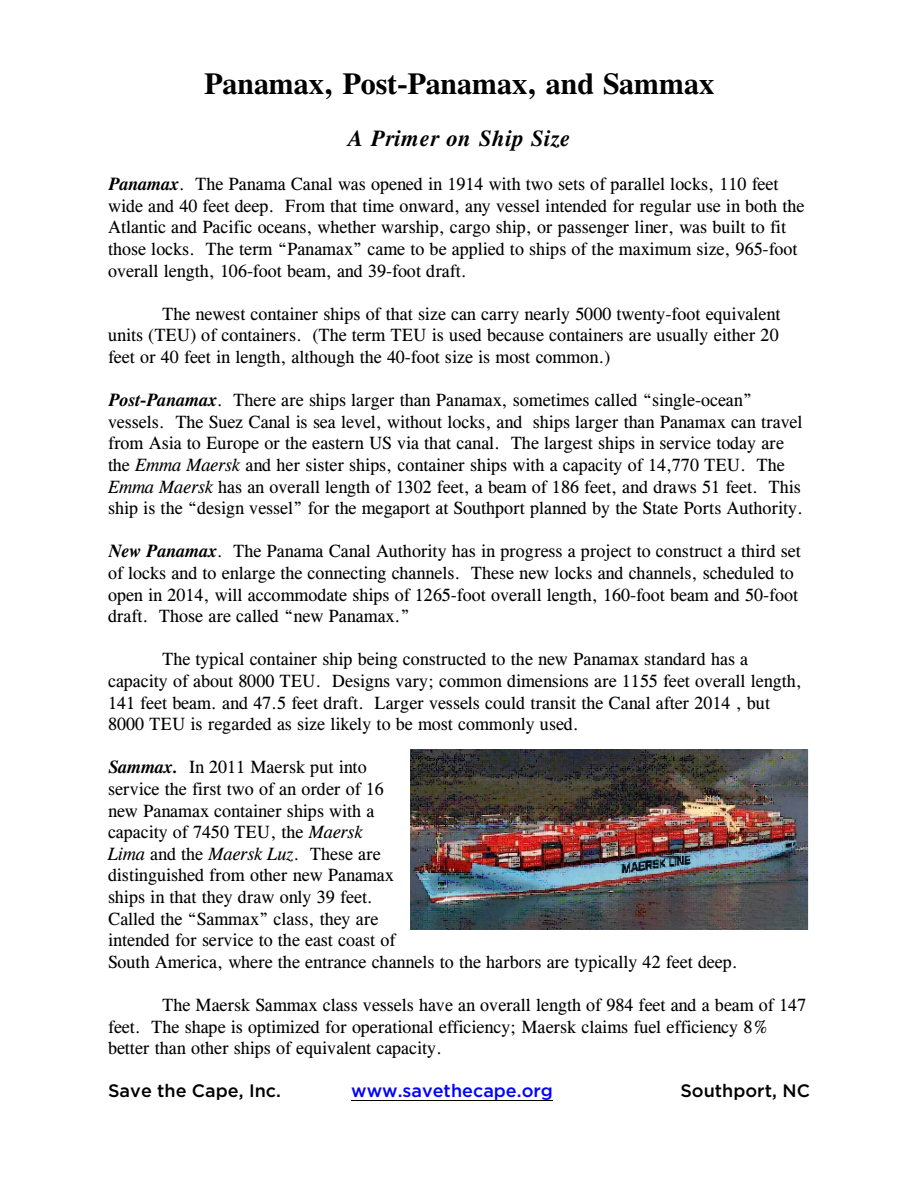
<style>
.page{position:relative;width:918px;height:1188px;background:#fff}
.page>*{position:absolute;margin:0;border:0;box-sizing:border-box;transform-origin:0 0}
.t1{font:700 30px "CG Times";letter-spacing:.005em;color:#000}
.t2{font:italic 700 22.35px "CG Times";letter-spacing:.03em;color:#000}
.t3{font:18px/21.6px "CG Times";letter-spacing:.005em;color:#000}
.t4{font:500 18px "Gotham";color:#000}
.t5{font:500 18px "Gotham";color:#00f}
.s1{font-weight:700;font-style:italic}
.s2{font-style:italic}
</style>
<div class="page">
<hr style="left:351px;top:1100px;width:202px;height:1px;background:#000">
<img style="left:411px;top:750px;width:397px;height:180px">
<h1 class="t1" style="left:204px;top:73px;width:511px">Panamax, Post-Panamax, and Sammax</h1>
<p class="t2" style="left:348px;top:130px;width:224px">A Primer on Ship Size</p>
<p class="t3" style="left:108px;top:175px;width:698px"><span class="s1">Panamax</span>. The Panama Canal was opened in 1914 with two sets of parallel locks, 110 feet wide and 40 feet deep. From that time onward, any vessel intended for regular use in both the Atlantic and Pacific oceans, whether warship, cargo ship, or passenger liner, was built to fit those locks. The term “Panamax” came to be applied to ships of the maximum size, 965-foot overall length, 106-foot beam, and 39-foot draft.</p>
<p class="t3" style="left:108px;top:305px;width:674px;text-align:justify;text-indent:54px">The newest container ships of that size can carry nearly 5000 twenty-foot equivalent units (TEU) of containers. (The term TEU is used because containers are usually either 20 feet or 40 feet in length, although the 40-foot size is most common.)</p>
<p class="t3" style="left:108px;top:391px;width:697px"><span class="s1">Post-Panamax</span>. There are ships larger than Panamax, sometimes called “single-ocean” vessels. The Suez Canal is sea level, without locks, and ships larger than Panamax can travel from Asia to Europe or the eastern US via that canal. The largest ships in service today are the <span class="s2">Emma Maersk</span> and her sister ships, container ships with a capacity of 14,770 TEU. The <span class="s2">Emma Maersk</span> has an overall length of 1302 feet, a beam of 186 feet, and draws 51 feet. This ship is the “design vessel” for the megaport at Southport planned by the State Ports Authority.</p>
<p class="t3" style="left:108px;top:542px;width:694px"><span class="s1">New Panamax</span>. The Panama Canal Authority has in progress a project to construct a third set of locks and to enlarge the connecting channels. These new locks and channels, scheduled to open in 2014, will accommodate ships of 1265-foot overall length, 160-foot beam and 50-foot draft. Those are called “new Panamax.”</p>
<p class="t3" style="left:108px;top:650px;width:695px;text-indent:54px">The typical container ship being constructed to the new Panamax standard has a capacity of about 8000 TEU. Designs vary; common dimensions are 1155 feet overall length, 141 feet beam. and 47.5 feet draft. Larger vessels could transit the Canal after 2014 , but 8000 TEU is regarded as size likely to be most commonly used.</p>
<p class="t3" style="left:108px;top:758px;width:631px"><span class="s1">Sammax.</span> In 2011 Maersk put into<br>service the first two of an order of 16<br>new Panamax container ships with a<br>capacity of 7450 TEU, the <span class="s2">Maersk<br>Lima</span> and the <span class="s2">Maersk Luz</span>. These are<br>distinguished from other new Panamax<br>ships in that they draw only 39 feet.<br>Called the “Sammax” class, they are<br>intended for service to the east coast of<br>South America, where the entrance channels to the harbors are typically 42 feet deep.</p>
<p class="t3" style="left:108px;top:996px;width:700px;text-indent:54px">The Maersk Sammax class vessels have an overall length of 984 feet and a beam of 147 feet. The shape is optimized for operational efficiency; Maersk claims fuel efficiency 8% better than other ships of equivalent capacity.</p>
<p class="t4" style="left:108px;top:1084px;width:175px">Save the Cape, Inc.</p>
<p class="t5" style="left:351px;top:1084px;width:203px">www.savethecape.org</p>
<p class="t4" style="left:680px;top:1084px;width:131px">Southport, NC</p>
</div>
